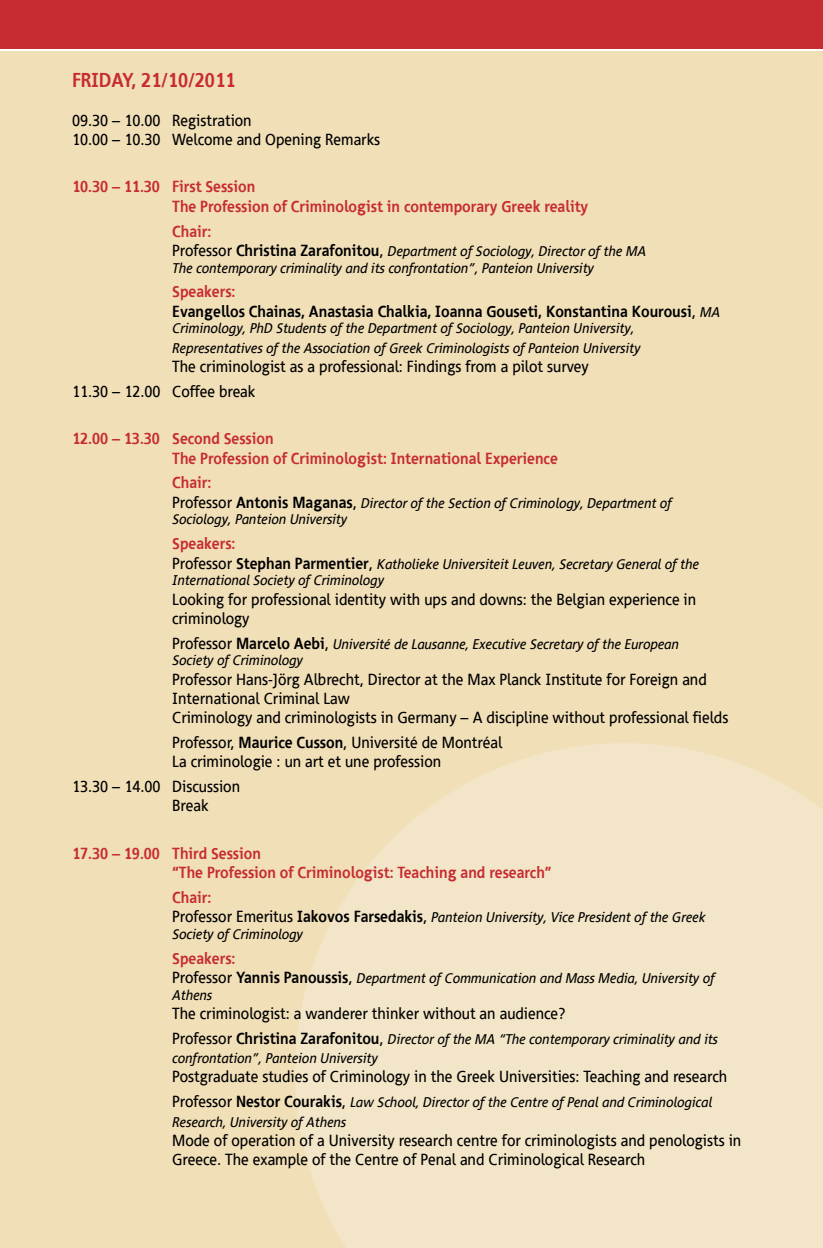
<style>
.page{position:relative;width:823px;height:1248px;background:#fff}
.page>*{position:absolute;margin:0;border:0;box-sizing:border-box;transform-origin:0 0}
.t1{font:700 20px "PF Index";color:#c62c31}
.t2{font:16px/19.2px "PF Index";color:#000}
.t3{font:700 16px/19.2px "PF Index";color:#c62c31}
.t4{font:700 16px/19.2px "PF Index";color:#000}
.t5{font:italic 14px/16.8px "PF Index";color:#000}
.s1{font-style:normal;font-size:16px}
.s2{font-weight:700;font-style:normal;font-size:16px}
.s3{color:#c62c31}
.s4{font-weight:400}
.s5{font-weight:400;font-style:italic;font-size:14px}
.s6{font-weight:700}
</style>
<div class="page">
<div style="left:0;top:0;width:822px;height:48px;background:#c62c31"></div>
<div style="left:0;top:51px;width:822px;height:1196px;background:#f1dfb8"></div>
<svg style="left:295px;top:743px;width:527px;height:504px;fill:#f3e6c8"></svg>
<h1 class="t1" style="left:72px;top:68px;width:164px">FRIDAY, 21/10/2011</h1>
<p class="t2" style="left:72px;top:111px;width:309px">09.30 – 10.00 Registration<br>10.00 – 10.30 Welcome and Opening Remarks</p>
<p class="t3" style="left:172px;top:177px;width:417px;text-indent:-100px">10.30 – 11.30 First Session<br>The Profession of Criminologist in contemporary Greek reality</p>
<p class="t3" style="left:172px;top:221px;width:41px">Chair:</p>
<p class="t5" style="left:172px;top:242px;width:475px"><span class="s1">Professor</span> <span class="s2">Christina Zarafonitou</span><span class="s1">,</span> Department of Sociology, Director of the MA<br>The contemporary criminality and its confrontation”, Panteion University</p>
<p class="t4" style="left:172px;top:282px;width:549px"><span class="s3">Speakers:<br></span>Evangellos Chainas, Anastasia Chalkia, Ioanna Gouseti, Konstantina Kourousi<span class="s4">,</span> <span class="s5">MA</span></p>
<p class="t5" style="left:172px;top:319px;width:469px;line-height:19.2px">Criminology, PhD Students of the Department of Sociology, Panteion University,<br>Representatives of the Association of Greek Criminologists of Panteion University</p>
<p class="t2" style="left:72px;top:354px;width:518px;line-height:24.8px;text-indent:100px">The criminologist as a professional: Findings from a pilot survey<br>11.30 – 12.00 Coffee break</p>
<p class="t3" style="left:172px;top:429px;width:387px;text-indent:-100px">12.00 – 13.30 Second Session<br>The Profession of Criminologist: International Experience</p>
<p class="t3" style="left:172px;top:473px;width:41px">Chair:</p>
<p class="t5" style="left:172px;top:494px;width:500px"><span class="s1">Professor</span> <span class="s2">Antonis Maganas</span><span class="s1">,</span> Director of the Section of Criminology, Department of<br>Sociology, Panteion University</p>
<p class="t3" style="left:172px;top:534px;width:65px">Speakers:</p>
<p class="t5" style="left:172px;top:555px;width:528px"><span class="s1">Professor</span> <span class="s2">Stephan Parmentier</span><span class="s1">,</span> Katholieke Universiteit Leuven, Secretary General of the<br>International Society of Criminology</p>
<p class="t2" style="left:172px;top:589px;width:525px">Looking for professional identity with ups and downs: the Belgian experience in criminology</p>
<p class="t5" style="left:172px;top:635px;width:508px"><span class="s1">Professor</span> <span class="s2">Marcelo Aebi</span><span class="s1">,</span> Université de Lausanne, Executive Secretary of the European<br>Society of Criminology</p>
<p class="t2" style="left:172px;top:669px;width:557px">Professor Hans-Jörg Albrecht, Director at the Max Planck Institute for Foreign and<br>International Criminal Law<br>Criminology and criminologists in Germany – A discipline without professional fields</p>
<p class="t2" style="left:172px;top:733px;width:331px">Professor, <span class="s6">Maurice Cusson</span>, Université de Montréal<br>La criminologie : un art et une profession</p>
<p class="t2" style="left:172px;top:777px;width:69px;text-indent:-100px">13.30 – 14.00 Discussion<br>Break</p>
<p class="t3" style="left:172px;top:843px;width:381px;text-indent:-100px">17.30 – 19.00 Third Session<br>“The Profession of Criminologist: Teaching and research”</p>
<p class="t3" style="left:172px;top:887px;width:41px">Chair:</p>
<p class="t5" style="left:172px;top:909px;width:534px"><span class="s1">Professor Emeritus</span> <span class="s2">Iakovos Farsedakis</span><span class="s1">,</span> Panteion University, Vice President of the Greek<br>Society of Criminology</p>
<p class="t3" style="left:172px;top:948px;width:65px">Speakers:</p>
<p class="t5" style="left:172px;top:969px;width:543px"><span class="s1">Professor</span> <span class="s2">Yannis Panoussis</span><span class="s1">,</span> Department of Communication and Mass Media, University of<br>Athens</p>
<p class="t2" style="left:172px;top:1004px;width:394px">The criminologist: a wanderer thinker without an audience?</p>
<p class="t5" style="left:172px;top:1029px;width:547px;line-height:19.2px"><span class="s1">Professor</span> <span class="s2">Christina Zarafonitou</span><span class="s1">,</span> Director of the MA “The contemporary criminality and its confrontation”, Panteion University</p>
<p class="t2" style="left:172px;top:1067px;width:556px">Postgraduate studies of Criminology in the Greek Universities: Teaching and research</p>
<p class="t5" style="left:172px;top:1092px;width:541px;line-height:19.2px"><span class="s1">Professor</span> <span class="s2">Νestor Courakis</span><span class="s1">,</span> Law School, Director of the Centre of Penal and Criminological<br>Research, University of Athens</p>
<p class="t2" style="left:172px;top:1130px;width:570px">Mode of operation of a University research centre for criminologists and penologists in<br>Greece. The example of the Centre of Penal and Criminological Research</p>
</div>
